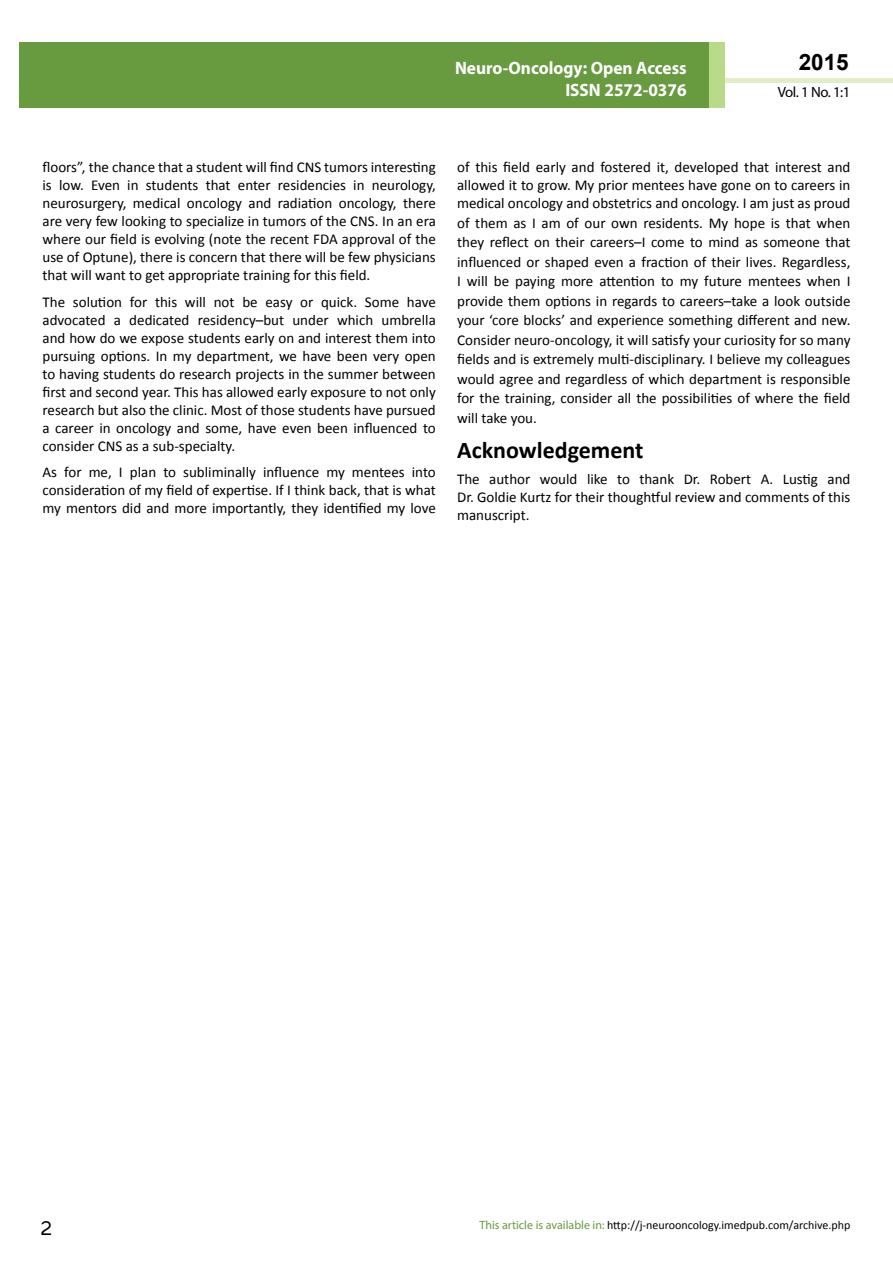
<style>
.page{position:relative;width:893px;height:1263px;background:#fff}
.page>*{position:absolute;margin:0;border:0;box-sizing:border-box;transform-origin:0 0}
.t1{font:25.5px "Tunga";color:#000}
.t2{font:700 24px "Calibri";color:#000}
.t3{font:700 22.5px "Arial";color:#000}
.t4{font:700 18px/21.6px "Myriad Pro";color:#fff;text-align:right;scale:.96 1}
.t5{font:15px/18px "Calibri";color:#000;text-align:justify}
.t6{font:14.85px "Myriad Pro";color:#000}
.t7{font:12px "Calibri";color:#000}
.s1{font-family:"Myriad Pro";color:#689a40}
</style>
<div class="page">
<hr style="left:725px;top:78px;width:168px;height:4px;background:#e1eec5">
<div style="left:19px;top:42px;width:690px;height:66px;background:#689a40"></div>
<div style="left:709px;top:42px;width:16px;height:66px;background:#b9da89"></div>
<p class="t4" style="left:517px;top:53px;width:198px">ARCHIVOS DE MEDICINA<br>ISSN 1698-9465</p>
<h3 class="t3" style="left:799px;top:47px;width:52px">2015</h3>
<p class="t4" style="left:455px;top:57px;width:243px">Neuro-Oncology: Open Access<br>ISSN 2572-0376</p>
<p class="t6" style="left:778px;top:83px;width:74px">Vol. 1 No. 1:1</p>
<p class="t5" style="left:43px;top:158px;width:395px">floors”, the chance that a student will find CNS tumors interesting is low. Even in students that enter residencies in neurology, neurosurgery, medical oncology and radiation oncology, there are very few looking to specialize in tumors of the CNS. In an era where our field is evolving (note the recent FDA approval of the use of Optune), there is concern that there will be few physicians that will want to get appropriate training for this field.</p>
<p class="t5" style="left:43px;top:293px;width:395px">The solution for this will not be easy or quick. Some have advocated a dedicated residency–but under which umbrella and how do we expose students early on and interest them into pursuing options. In my department, we have been very open to having students do research projects in the summer between first and second year. This has allowed early exposure to not only research but also the clinic. Most of those students have pursued a career in oncology and some, have even been influenced to consider CNS as a sub-specialty.</p>
<p class="t5" style="left:43px;top:463px;width:395px">As for me, I plan to subliminally influence my mentees into consideration of my field of expertise. If I think back, that is what my mentors did and more importantly, they identified my love</p>
<p class="t5" style="left:457px;top:158px;width:395px">of this field early and fostered it, developed that interest and allowed it to grow. My prior mentees have gone on to careers in medical oncology and obstetrics and oncology. I am just as proud</p>
<p class="t5" style="left:457px;top:213px;width:395px;line-height:19.5px">of them as I am of our own residents. My hope is that when they reflect on their careers–I come to mind as someone that influenced or shaped even a fraction of their lives. Regardless, I will be paying more attention to my future mentees when I provide them options in regards to careers–take a look outside your ‘core blocks’ and experience something different and new.<br>Consider neuro-oncology, it will satisfy your curiosity for so many fields and is extremely multi-disciplinary. I believe my colleagues would agree and regardless of which department is responsible for the training, consider all the possibilities of where the field will take you.</p>
<h2 class="t2" style="left:457px;top:434px;width:188px">Acknowledgement</h2>
<p class="t5" style="left:457px;top:470px;width:395px">The author would like to thank Dr. Robert A. Lustig and Dr. Goldie Kurtz for their thoughtful review and comments of this manuscript.</p>
<h1 class="t1" style="left:41px;top:1211px;width:13px">2</h1>
<p class="t7" style="left:479px;top:1218px;width:372px"><span class="s1">This article is available in:</span> http://j-neurooncology.imedpub.com/archive.php</p>
</div>
